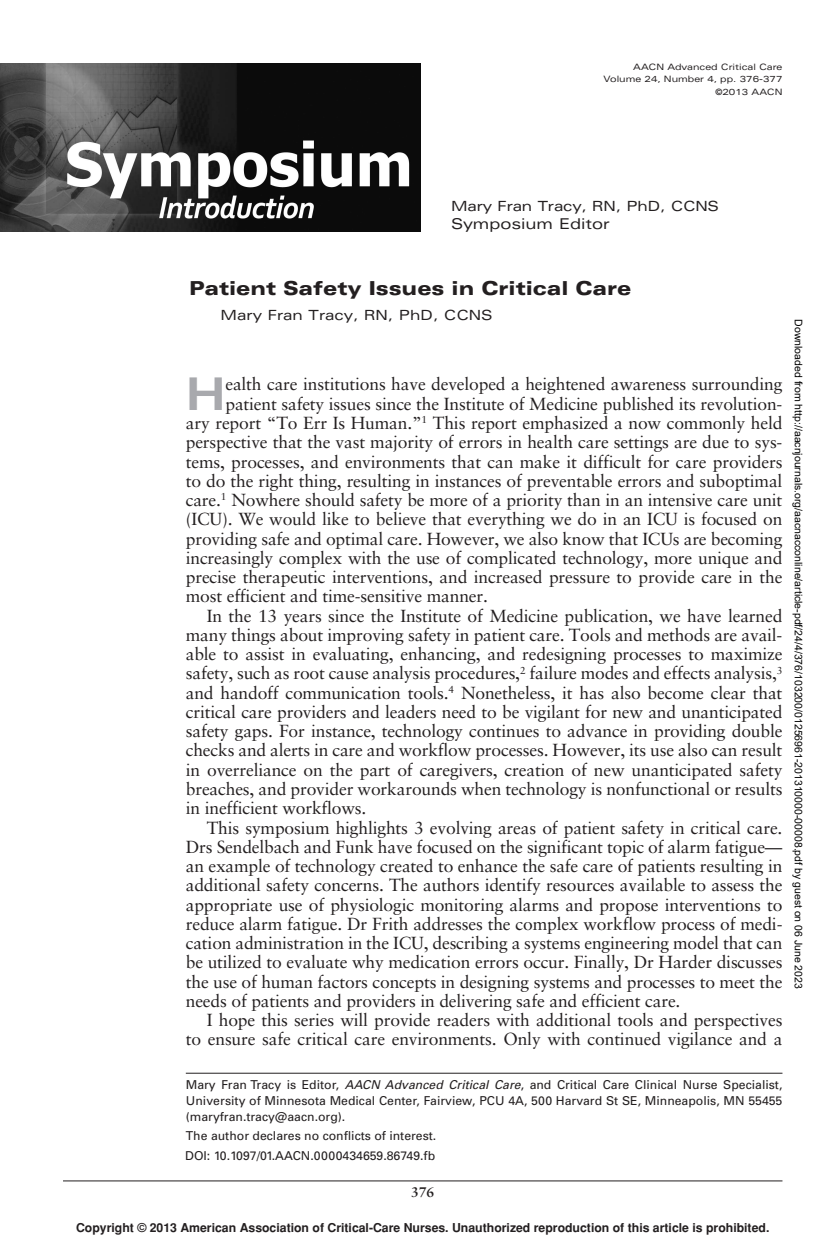
<style>
.page{position:relative;width:835px;height:1245px;background:#fff}
.page>*{position:absolute;margin:0;border:0;box-sizing:border-box;transform-origin:0 0}
.t1{font:700 expanded 45.15px "Univers";color:#a8a9ad}
.t2{font:900 expanded 19.25px "Univers";color:#231f20}
.t3{font:17.5px "Sabon";letter-spacing:-.01em;color:#231f20}
.t4{font:expanded 14.88px "Univers";color:#231f20}
.t5{font:expanded 14px "Univers";letter-spacing:-.005em;color:#231f20}
.t6{font:700 14px "Sabon";color:#231f20}
.t7{font:12.25px/15.8px "Univers";color:#231f20;text-align:justify}
.t8{font:700 12.25px "Helvetica";color:#231f20}
.t9{font:10.5px "Arial";color:#000}
.t10{font:expanded 8.75px/12.2px "Univers";color:#231f20;text-align:right}
.s1{font-style:italic}
</style>
<div class="page">
<hr style="left:63px;top:1180px;width:719px;height:1px;background:#231f20">
<img style="left:0;top:63px;width:421px;height:168px">
<hr style="left:186px;top:1072px;width:596px;height:1px;background:#231f20">
<p class="t10" style="left:603px;top:61px;width:180px">AACN Advanced Critical Care<br>Volume 24 , Number 4 , pp. 376 - 377 ©2013 AACN</p>
<p class="t5" style="left:451px;top:200px;width:269px">Mary Fran Tracy, RN, PhD, CCNS</p>
<p class="t4" style="left:451px;top:217px;width:160px">Symposium Editor</p>
<p class="t2" style="left:189px;top:280px;width:444px">Patient Safety Issues in Critical Care</p>
<p class="t5" style="left:220px;top:309px;width:273px">Mary Fran Tracy , RN, PhD, CCNS</p>
<h1 class="t1" style="left:186px;top:374px;width:42px">H</h1>
<p class="t3" style="left:225px;top:377px;width:558px">ealth care institutions have developed a heightened awareness surrounding</p>
<p class="t3" style="left:225px;top:396px;width:558px">patient safety issues since the Institute of Medicine published its revolution-</p>
<p class="t3" style="left:186px;top:415px;width:598px">ary report “To Err Is Human.” <sup>1</sup> This report emphasized a now commonly held</p>
<p class="t3" style="left:186px;top:434px;width:598px">perspective that the vast majority of errors in health care settings are due to sys-</p>
<p class="t3" style="left:186px;top:454px;width:598px">tems, processes, and environments that can make it difficult for care providers</p>
<p class="t3" style="left:186px;top:473px;width:598px">to do the right thing, resulting in instances of preventable errors and suboptimal</p>
<p class="t3" style="left:186px;top:492px;width:598px">care.<sup>1</sup> Nowhere should safety be more of a priority than in an intensive care unit</p>
<p class="t3" style="left:186px;top:511px;width:598px">(ICU). We would like to believe that everything we do in an ICU is focused on</p>
<p class="t3" style="left:186px;top:531px;width:598px">providing safe and optimal care. However, we also know that ICUs are becoming</p>
<p class="t3" style="left:186px;top:550px;width:598px">increasingly complex with the use of complicated technology, more unique and</p>
<p class="t3" style="left:186px;top:569px;width:598px">precise therapeutic interventions, and increased pressure to provide care in the</p>
<p class="t3" style="left:186px;top:588px;width:304px">most efficient and time-sensitive manner.</p>
<p class="t3" style="left:207px;top:608px;width:577px">In the 13 years since the Institute of Medicine publication, we have learned</p>
<p class="t3" style="left:186px;top:627px;width:598px">many things about improving safety in patient care. Tools and methods are avail-</p>
<p class="t3" style="left:186px;top:646px;width:598px">able to assist in evaluating, enhancing, and redesigning processes to maximize</p>
<p class="t3" style="left:186px;top:665px;width:598px">safety, such as root cause analysis procedures, <sup>2</sup> failure modes and effects analysis, <sup>3</sup></p>
<p class="t3" style="left:186px;top:685px;width:598px">and handoff communication tools. <sup>4</sup> Nonetheless, it has also become clear that</p>
<p class="t3" style="left:186px;top:704px;width:598px">critical care providers and leaders need to be vigilant for new and unanticipated</p>
<p class="t3" style="left:186px;top:723px;width:598px">safety gaps. For instance, technology continues to advance in providing double</p>
<p class="t3" style="left:186px;top:742px;width:598px">checks and alerts in care and workflow processes. However, its use also can result</p>
<p class="t3" style="left:186px;top:762px;width:598px">in overreliance on the part of caregivers, creation of new unanticipated safety</p>
<p class="t3" style="left:186px;top:781px;width:598px">breaches, and provider workarounds when technology is nonfunctional or results</p>
<p class="t3" style="left:186px;top:800px;width:182px">in inefficient workflows.</p>
<p class="t3" style="left:207px;top:819px;width:577px">This symposium highlights 3 evolving areas of patient safety in critical care.</p>
<p class="t3" style="left:186px;top:839px;width:598px">Drs Sendelbach and Funk have focused on the significant topic of alarm fatigue—</p>
<p class="t3" style="left:186px;top:858px;width:598px">an example of technology created to enhance the safe care of patients resulting in</p>
<p class="t3" style="left:186px;top:877px;width:598px">additional safety concerns. The authors identify resources available to assess the</p>
<p class="t3" style="left:186px;top:896px;width:598px">appropriate use of physiologic monitoring alarms and propose interventions to</p>
<p class="t3" style="left:186px;top:916px;width:598px">reduce alarm fatigue. Dr Frith addresses the complex workflow process of medi-</p>
<p class="t3" style="left:186px;top:935px;width:598px">cation administration in the ICU, describing a systems engineering model that can</p>
<p class="t3" style="left:186px;top:954px;width:598px">be utilized to evaluate why medication errors occur. Finally, Dr Harder discusses</p>
<p class="t3" style="left:186px;top:973px;width:598px">the use of human factors concepts in designing systems and processes to meet the</p>
<p class="t3" style="left:186px;top:993px;width:496px">needs of patients and providers in delivering safe and efficient care.</p>
<p class="t3" style="left:207px;top:1012px;width:577px">I hope this series will provide readers with additional tools and perspectives</p>
<p class="t3" style="left:186px;top:1031px;width:598px">to ensure safe critical care environments. Only with continued vigilance and a</p>
<p class="t9" style="left:802px;top:319px;width:671px;rotate:90deg">Downloaded from http://aacnjournals.org/aacnacconline/article-pdf/24/4/376/103200/01256961-201310000-00008.pdf by guest on 06 June 2023</p>
<p class="t7" style="left:186px;top:1078px;width:598px">Mary Fran Tracy is Editor, <span class="s1">AACN Advanced Critical Care</span>, and Critical Care Clinical Nurse Specialist, University of Minnesota Medical Center, Fairview, PCU 4A, 500 Harvard St SE, Minneapolis, MN 55455 ( maryfran.tracy@aacn.org ).</p>
<p class="t7" style="left:185px;top:1126px;width:253px;line-height:20.1px">The author declares no conflicts of interest.<br>DOI: 10.1097/01.AACN.0000434659.86749.fb</p>
<p class="t6" style="left:411px;top:1186px;width:25px">376</p>
<p class="t8" style="left:76px;top:1221px;width:695px">Copyright © 2013 American Association of Critical-Care Nurses. Unauthorized reproduction of this article is prohibited.</p>
</div>
